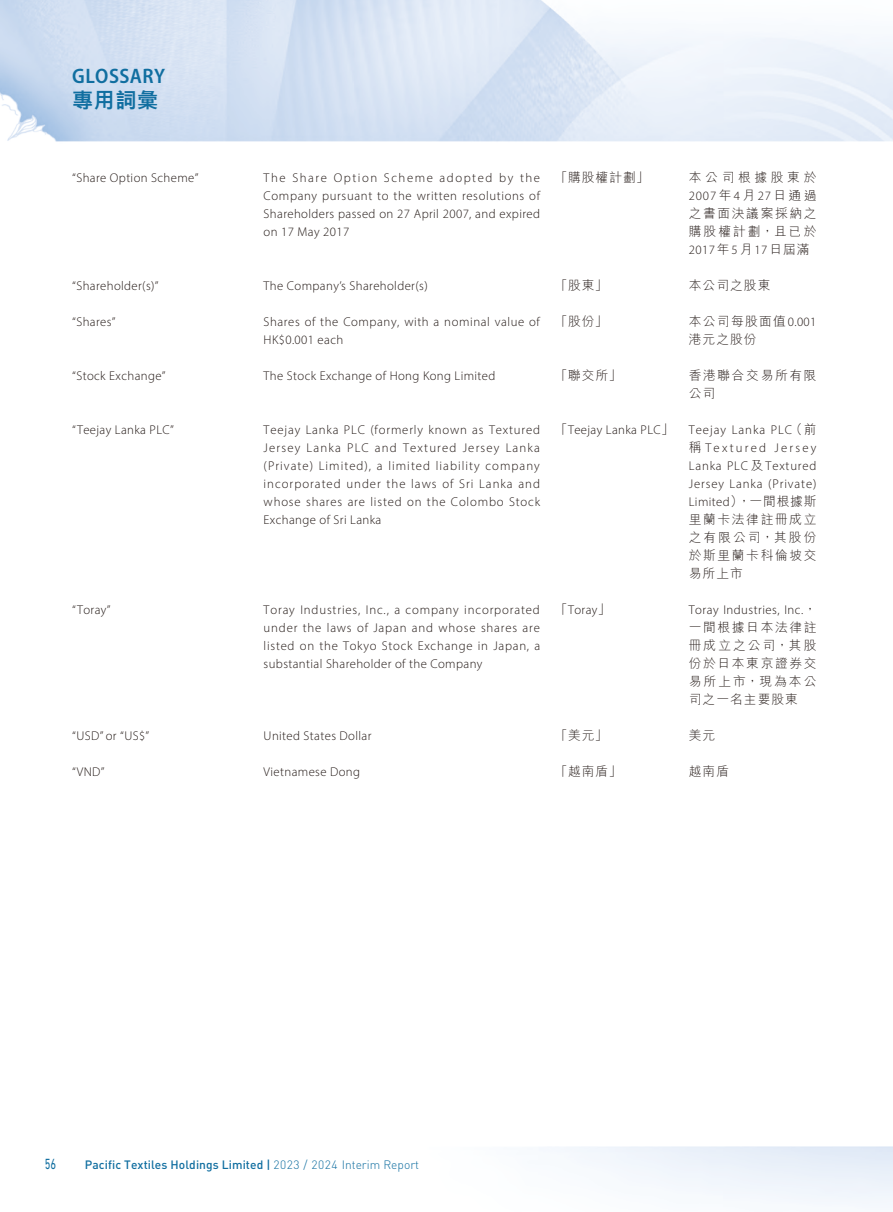
<style>
.page{position:relative;width:893px;height:1212px;background:#fff}
.page>*{position:absolute;margin:0;border:0;box-sizing:border-box;transform-origin:0 0}
.t1{font:600 semi-condensed 21px "Myriad Pro";letter-spacing:.02em;color:#106ea0}
.t2{font:800 21px "M Hei HK";color:#106ea0}
.t3{font:15px "DIN Next LT Pro";color:#106ea0;scale:.7 1}
.t4{font:300 12.75px/18px "Myriad Pro";letter-spacing:.03em;color:#231916;text-align:justify}
.t5{font:300 12.75px/18px "M Hei HK";letter-spacing:.125em;color:#231916}
.t6{font:300 12.75px/18px "M Hei HK";letter-spacing:.1em;color:#231916}
.t7{font:300 12.75px "M Hei HK";letter-spacing:.285em;color:#231916}
.t8{font:500 12px "DIN Pro";letter-spacing:.005em;color:#106ea0}
.s1{font-family:"M Hei HK"}
.s2{font-family:"Myriad Pro"}
.s3{font-weight:300}
</style>
<div class="page">
<h1 class="t1" style="left:72px;top:62px;width:94px">GLOSSARY</h1>
<h1 class="t2" style="left:72px;top:90px;width:87px">專用詞彙</h1>
<p class="t4" style="left:72px;top:169px;width:128px">“Share Option Scheme”</p>
<p class="t4" style="left:264px;top:169px;width:278px">The Share Option Scheme adopted by the Company pursuant to the written resolutions of Shareholders passed on 27 April 2007, and expired on 17 May 2017</p>
<p class="t4" style="left:72px;top:277px;width:88px">“Shareholder(s)”</p>
<p class="t4" style="left:264px;top:277px;width:166px">The Company’s Shareholder(s)</p>
<p class="t4" style="left:72px;top:313px;width:45px">“Shares”</p>
<p class="t4" style="left:264px;top:313px;width:278px">Shares of the Company, with a nominal value of<br>HK$0.001 each</p>
<p class="t4" style="left:72px;top:367px;width:95px">“Stock Exchange”</p>
<p class="t4" style="left:264px;top:367px;width:233px">The Stock Exchange of Hong Kong Limited</p>
<p class="t4" style="left:72px;top:421px;width:103px">“Teejay Lanka PLC”</p>
<p class="t4" style="left:264px;top:421px;width:278px">Teejay Lanka PLC (formerly known as Textured Jersey Lanka PLC and Textured Jersey Lanka (Private) Limited), a limited liability company incorporated under the laws of Sri Lanka and whose shares are listed on the Colombo Stock Exchange of Sri Lanka</p>
<p class="t4" style="left:72px;top:601px;width:40px">“Toray”</p>
<p class="t4" style="left:264px;top:601px;width:278px">Toray Industries, Inc., a company incorporated under the laws of Japan and whose shares are listed on the Tokyo Stock Exchange in Japan, a substantial Shareholder of the Company</p>
<p class="t4" style="left:72px;top:727px;width:79px">“USD” or “US$”</p>
<p class="t4" style="left:264px;top:727px;width:109px">United States Dollar</p>
<p class="t4" style="left:72px;top:763px;width:34px">“VND”</p>
<p class="t4" style="left:264px;top:763px;width:98px">Vietnamese Dong</p>
<p class="t5" style="left:555px;top:168px;width:96px">「購股權計劃」</p>
<p class="t7" style="left:689px;top:171px;width:129px">本公司根據股東於</p>
<p class="t4" style="left:689px;top:187px;width:129px">2007<span class="s1">年</span>4<span class="s1">月</span>27<span class="s1">日通過</span></p>
<p class="t5" style="left:689px;top:204px;width:129px">之書面決議案採納之購股權計劃，且已於</p>
<p class="t4" style="left:689px;top:241px;width:122px">2017<span class="s1">年</span>5<span class="s1">月</span>17<span class="s1">日屆滿</span></p>
<p class="t5" style="left:555px;top:276px;width:54px">「股東」</p>
<p class="t5" style="left:689px;top:276px;width:83px">本公司之股東</p>
<p class="t5" style="left:555px;top:312px;width:54px">「股份」</p>
<p class="t6" style="left:689px;top:312px;width:129px">本公司每股面值<span class="s2">0.001</span>港元之股份</p>
<p class="t5" style="left:555px;top:366px;width:68px">「聯交所」</p>
<p class="t5" style="left:689px;top:366px;width:129px">香港聯合交易所有限公司</p>
<p class="t4" style="left:689px;top:421px;width:129px;text-indent:-134px"><span class="s1">「</span>Teejay Lanka PLC<span class="s1">」</span> Teejay Lanka PLC<span class="s1">（前稱</span> Textured Jersey Lanka PLC <span class="s1">及</span> Textured Jersey Lanka (Private)<br>Limited<span class="s1">），一間根據斯</span></p>
<p class="t5" style="left:689px;top:510px;width:129px;text-align:justify">里蘭卡法律註冊成立之有限公司，其股份於斯里蘭卡科倫坡交易所上市</p>
<p class="t4" style="left:555px;top:601px;width:57px"><span class="s1">「</span>Toray<span class="s1">」</span></p>
<p class="t4" style="left:689px;top:601px;width:129px">Toray Industries, Inc.<span class="s1">，</span></p>
<p class="t5" style="left:689px;top:618px;width:129px;text-align:justify">一間根據日本法律註冊成立之公司，其股份於日本東京證券交易所上市，現為本公司之一名主要股東</p>
<p class="t5" style="left:555px;top:726px;width:54px">「美元」</p>
<p class="t5" style="left:689px;top:726px;width:28px">美元</p>
<p class="t5" style="left:555px;top:762px;width:68px">「越南盾」</p>
<p class="t5" style="left:689px;top:762px;width:42px">越南盾</p>
<p class="t3" style="left:45px;top:1155px;width:18px">56</p>
<p class="t8" style="left:85px;top:1157px;width:336px">Pacific Textiles Holdings Limited | <span class="s3">2023 / 2024 Interim Report</span></p>
</div>
